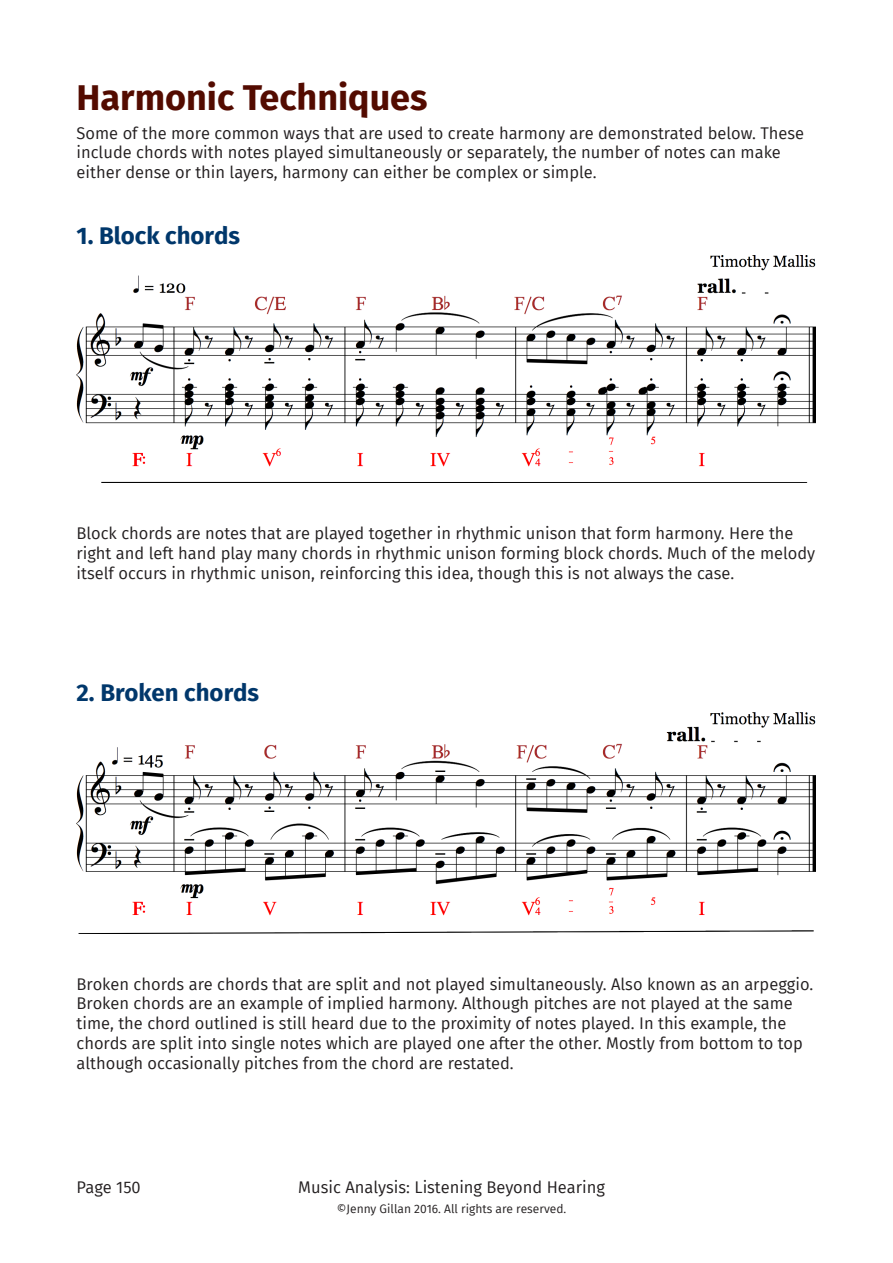
<style>
.page{position:relative;width:893px;height:1263px;background:#fff}
.page>*{position:absolute;margin:0;border:0;box-sizing:border-box;transform-origin:0 0}
.TOC_Heading_1{font:700 36px "Fira Sans";color:#530b00}
.jenn_Heading_2{font:700 24px "Fira Sans";color:#00376b}
.jenn_Body_Text{font:16.5px/19.8px "Fira Sans";color:#231f20}
.t1{font:12px "Fira Sans";color:#231f20}
</style>
<div class="page">
<img style="left:77px;top:256px;width:739px;height:226px">
<img style="left:77px;top:713px;width:739px;height:220px">
<p class="TOC_Heading_1" style="left:77px;top:67px;width:353px">Harmonic Techniques</p>
<p class="jenn_Body_Text" style="left:77px;top:122px;width:729px">Some of the more common ways that are used to create harmony are demonstrated below. These include chords with notes played simultaneously or separately, the number of notes can make either dense or thin layers, harmony can either be complex or simple.</p>
<p class="jenn_Heading_2" style="left:77px;top:215px;width:165px">1. Block chords</p>
<p class="jenn_Body_Text" style="left:77px;top:523px;width:740px">Block chords are notes that are played together in rhythmic unison that form harmony. Here the right and left hand play many chords in rhythmic unison forming block chords. Much of the melody itself occurs in rhythmic unison, reinforcing this idea, though this is not always the case.</p>
<p class="jenn_Heading_2" style="left:77px;top:672px;width:184px">2. Broken chords</p>
<p class="jenn_Body_Text" style="left:77px;top:973px;width:738px">Broken chords are chords that are split and not played simultaneously. Also known as an arpeggio.<br>Broken chords are an example of implied harmony. Although pitches are not played at the same time, the chord outlined is still heard due to the proximity of notes played. In this example, the chords are split into single notes which are played one after the other. Mostly from bottom to top although occasionally pitches from the chord are restated.</p>
<p class="jenn_Body_Text" style="left:77px;top:1177px;width:66px">Page 150</p>
<p class="jenn_Body_Text" style="left:298px;top:1177px;width:308px">Music Analysis: Listening Beyond Hearing</p>
<p class="t1" style="left:337px;top:1200px;width:231px">©Jenny Gillan 2016. All rights are reserved.</p>
</div>
